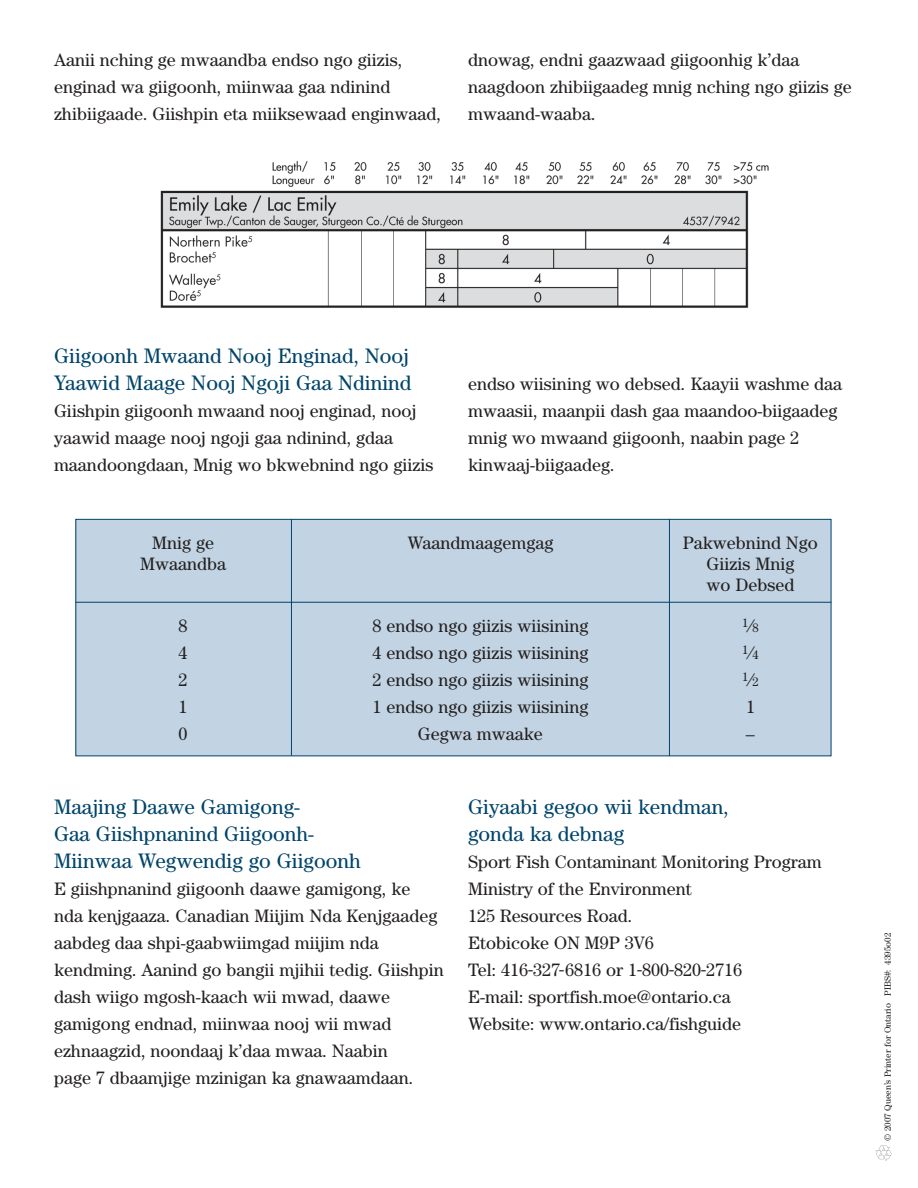
<style>
.page{position:relative;width:918px;height:1188px;background:#fff}
.page>*{position:absolute;margin:0;border:0;box-sizing:border-box;transform-origin:0 0}
.t1{font:21px/27px "Century";color:#00446a}
.t2{font:18px/27px "Century";color:#231f20}
.t3{font:12.3px "Century";color:#231f20}
.t4{font:9px "Century";color:#231f20}
.s1{font-size:18px}
</style>
<div class="page">
<img style="left:160px;top:160px;width:609px;height:148px">
<div style="left:76px;top:519px;width:755px;height:237px;background:#c2d4e3"></div>
<div style="left:75px;top:519px;width:756px;height:237px;border:1px solid #00446a"></div>
<hr style="left:291px;top:519px;width:1px;height:237px;background:#00446a">
<hr style="left:75px;top:602px;width:756px;height:1px;background:#00446a">
<hr style="left:669px;top:519px;width:1px;height:237px;background:#00446a">
<svg style="left:875px;top:1146px;width:17px;height:15px"></svg>
<p class="t2" style="left:54px;top:48px;width:388px">Aanii nching ge mwaandba endso ngo giizis, enginad wa giigoonh, miinwaa gaa ndinind zhibiigaade. Giishpin eta miiksewaad enginwaad,</p>
<p class="t2" style="left:468px;top:48px;width:385px">dnowag, endni gaazwaad giigoonhig k’daa naagdoon zhibiigaadeg mnig nching ngo giizis ge mwaand-waaba.</p>
<p class="t1" style="left:54px;top:344px;width:359px">Giigoonh Mwaand Nooj Enginad, Nooj<br>Yaawid Maage Nooj Ngoji Gaa Ndinind</p>
<p class="t2" style="left:54px;top:398px;width:381px">Giishpin giigoonh mwaand nooj enginad, nooj yaawid maage nooj ngoji gaa ndinind, gdaa maandoongdaan, Mnig wo bkwebnind ngo giizis</p>
<p class="t2" style="left:468px;top:371px;width:376px">endso wiisining wo debsed. Kaayii washme daa mwaasii, maanpii dash gaa maandoo-biigaadeg mnig wo mwaand giigoonh, naabin page 2 kinwaaj-biigaadeg.</p>
<p class="t2" style="left:152px;top:531px;width:63px">Mnig ge</p>
<p class="t2" style="left:407px;top:531px;width:148px">Waandmaagemgag</p>
<p class="t2" style="left:683px;top:531px;width:136px">Pakwebnind Ngo</p>
<p class="t2" style="left:140px;top:552px;width:88px">Mwaandba</p>
<p class="t2" style="left:706px;top:555px;width:89px;line-height:21px">Giizis Mnig wo Debsed</p>
<p class="t2" style="left:179px;top:614px;width:10px">8</p>
<p class="t2" style="left:373px;top:614px;width:217px">8 endso ngo giizis wiisining</p>
<p class="t3" style="left:742px;top:621px;width:18px">1<span class="s1">⁄</span>8</p>
<p class="t2" style="left:179px;top:641px;width:10px">4</p>
<p class="t2" style="left:373px;top:641px;width:217px">4 endso ngo giizis wiisining</p>
<p class="t3" style="left:742px;top:648px;width:18px">1<span class="s1">⁄</span>4</p>
<p class="t2" style="left:179px;top:668px;width:10px">2</p>
<p class="t2" style="left:373px;top:668px;width:217px">2 endso ngo giizis wiisining</p>
<p class="t3" style="left:742px;top:675px;width:18px">1<span class="s1">⁄</span>2</p>
<p class="t2" style="left:179px;top:695px;width:10px">1</p>
<p class="t2" style="left:373px;top:695px;width:217px">1 endso ngo giizis wiisining</p>
<p class="t2" style="left:746px;top:695px;width:10px">1</p>
<p class="t2" style="left:179px;top:722px;width:10px">0</p>
<p class="t2" style="left:418px;top:722px;width:126px">Gegwa mwaake</p>
<p class="t2" style="left:746px;top:722px;width:10px">–</p>
<p class="t1" style="left:54px;top:795px;width:308px">Maajing Daawe Gamigong-<br>Gaa Giishpnanind Giigoonh-<br>Miinwaa Wegwendig go Giigoonh</p>
<p class="t2" style="left:54px;top:877px;width:391px">E giishpnanind giigoonh daawe gamigong, ke nda kenjgaaza. Canadian Miijim Nda Kenjgaadeg aabdeg daa shpi-gaabwiimgad miijim nda kendming. Aanind go bangii mjihii tedig. Giishpin dash wiigo mgosh-kaach wii mwad, daawe gamigong endnad, miinwaa nooj wii mwad ezhnaagzid, noondaaj k’daa mwaa. Naabin<br>page 7 dbaamjige mzinigan ka gnawaamdaan.</p>
<p class="t1" style="left:468px;top:795px;width:262px">Giyaabi gegoo wii kendman, gonda ka debnag</p>
<p class="t2" style="left:468px;top:850px;width:355px">Sport Fish Contaminant Monitoring Program<br>Ministry of the Environment<br>125 Resources Road.<br>Etobicoke ON M9P 3V6<br>Tel: 416-327-6816 or 1-800-820-2716<br>E-mail: sportfish.moe@ontario.ca<br>Website: www.ontario.ca/fishguide</p>
<p class="t4" style="left:885px;top:1141px;width:210px;rotate:-90deg">© 2007 Queen s’ Printer for Ontario PIBS#: 4395o02</p>
</div>
